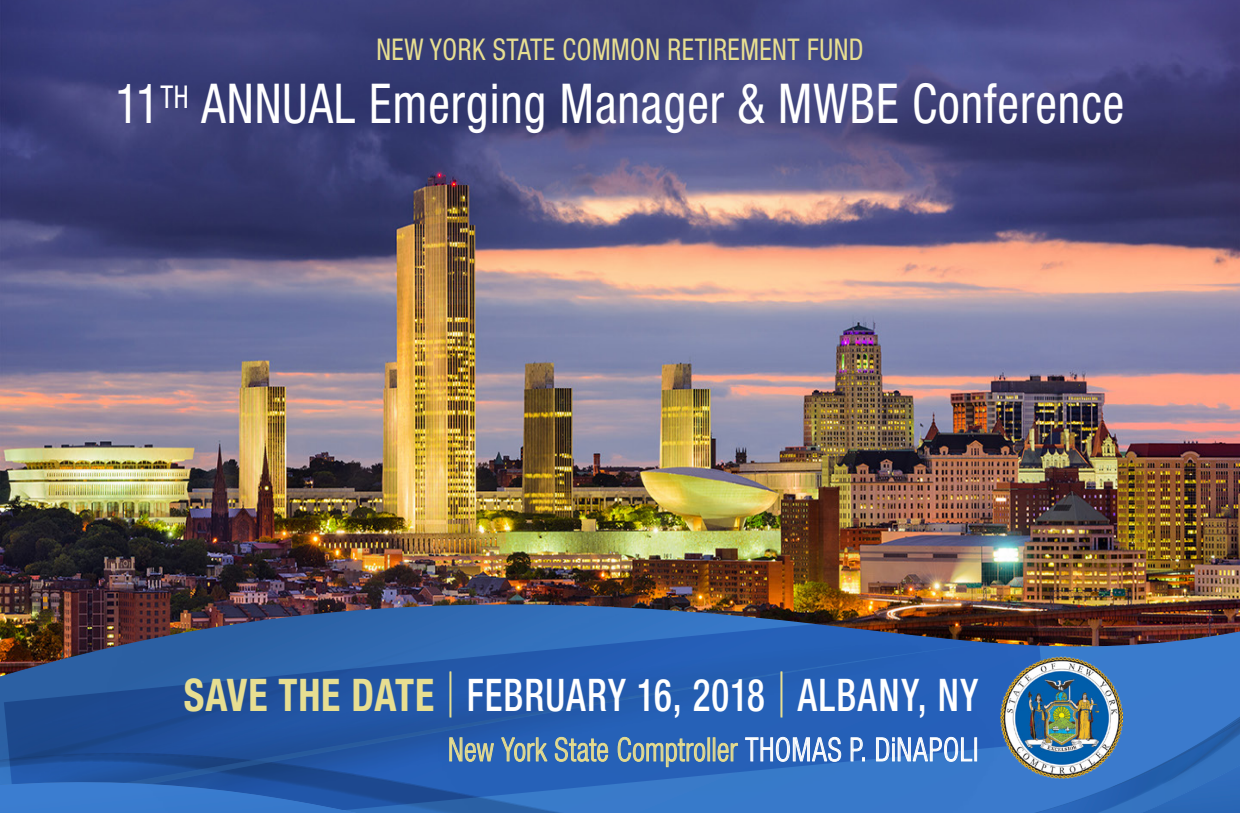
<style>
.page{position:relative;width:1240px;height:813px;background:#fff}
.page>*{position:absolute;margin:0;border:0;box-sizing:border-box;transform-origin:0 0}
.t1{font:condensed 55px "Helvetica Neue LT Std";letter-spacing:.02em;color:#fff;scale:.88 1}
.t2{font:500 condensed 45px "Helvetica Neue LT Std";letter-spacing:.03em;color:#fff;scale:.82 1}
.t3{font:300 condensed 32.5px "Helvetica Neue LT Std";letter-spacing:.015em;color:#e7de91;scale:.88 1}
.t4{font:condensed 30px "Helvetica Neue LT Std";letter-spacing:.02em;color:#e7de91;scale:.88 1}
.s1{font-weight:700;color:#e7de91}
.s2{font-weight:100;font-stretch:normal;color:#e7de91}
.s3{color:#fff}
</style>
<div class="page">
<img style="left:1190px;top:619px;width:50px;height:7px">
<div style="left:0;top:0;width:1240px;height:407px;background:#231f20;opacity:.29"></div>
<svg style="left:1190px;top:626px;width:50px;height:186px;background:#366eb9"></svg>
<div style="left:0;top:395px;width:1190px;height:417px;background:#231f20;opacity:.29"></div>
<div style="left:450px;top:671px;width:1px;height:46px;border:1px solid #e7de91"></div>
<div style="left:781px;top:671px;width:1px;height:46px;border:1px solid #e7de91"></div>
<p class="t4" style="left:376px;top:32px;width:555px">NEW YORK STATE COMMON RETIREMENT FUND</p>
<p class="t1" style="left:116px;top:71px;width:1148px">11<sup>TH</sup> ANNUAL Emerging Manager &amp; MWBE Conference</p>
<p class="t2" style="left:184px;top:668px;width:970px"><span class="s1">SAVE THE DATE</span> <span class="s2">|</span> FEBRUARY 16, 2018 <span class="s2">|</span> ALBANY, NY</p>
<p class="t3" style="left:448px;top:730px;width:604px">New York State Comptroller <span class="s3">THOMAS P. DiNAPOLI</span></p>
</div>
